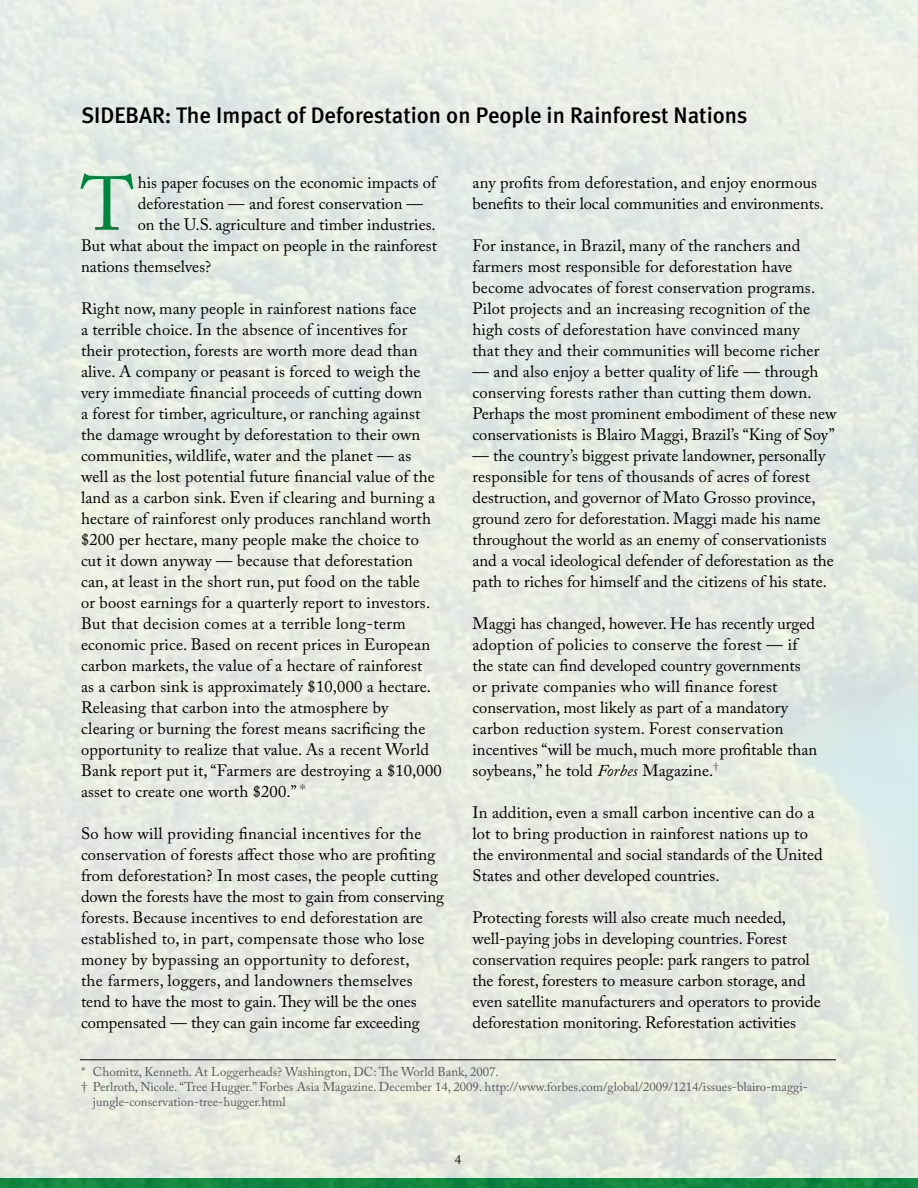
<style>
.page{position:relative;width:918px;height:1188px;background:#fff}
.page>*{position:absolute;margin:0;border:0;box-sizing:border-box;transform-origin:0 0}
.t1{font:75.6px "Adobe Caslon Pro";color:#00853f}
.t2{font:500 22.5px "Meta";color:#000}
.t3{font:16.5px/21px "Adobe Caslon Pro";letter-spacing:.01em;color:#000}
.t4{font:13.5px "Adobe Caslon Pro";color:#000}
.t5{font:12.75px "Adobe Caslon Pro";color:#58595b}
.s1{font-style:italic}
.s2{font-size:18px;color:#58595b}
</style>
<div class="page">
<img style="left:0;top:0;width:918px;height:1188px">
<hr style="left:80px;top:1059px;width:756px;height:1px;background:#000">
<h2 class="t2" style="left:81px;top:102px;width:33px">SIDEBAR</h2>
<h2 class="t2" style="left:165px;top:102px;width:584px">: The Impact of Deforestation on People in Rainforest N ations</h2>
<h1 class="t1" style="left:81px;top:159px;width:55px">T</h1>
<p class="t3" style="left:138px;top:172px;width:300px">his paper focuses on the economic impacts of</p>
<p class="t3" style="left:472px;top:172px;width:353px">any profits from deforestation, and enjoy enormous benefits to their local communities and environments.</p>
<p class="t3" style="left:472px;top:235px;width:348px">For instance, in Brazil, many of the ranchers and farmers most responsible for deforestation have become advocates of forest conservation programs.<br>Pilot projects and an increasing recognition of the high costs of deforestation have convinced many that they and their communities will become richer</p>
<p class="t3" style="left:472px;top:361px;width:366px">— and also enjoy a better quality of life — through conserving forests rather than cutting them down.<br>Perhaps the most prominent embodiment of these new conservationists is Blairo Maggi, Brazil’s “King of Soy”</p>
<p class="t3" style="left:472px;top:445px;width:363px">— the country’s biggest private landowner, personally responsible for tens of thousands of acres of forest destruction, and governor of Mato Grosso province, ground zero for deforestation. Maggi made his name throughout the world as an enemy of conservationists and a vocal ideological defender of deforestation as the path to riches for himself and the citizens of his state.</p>
<p class="t3" style="left:472px;top:613px;width:346px">Maggi has changed, however. He has recently urged adoption of policies to conserve the forest — if the state can find developed country governments or private companies who will finance forest conservation, most likely as part of a mandatory carbon reduction system. Forest conservation incentives “will be much, much more profitable than soybeans,” he told <span class="s1">Forbes</span> Magazine.<sup>†</sup></p>
<p class="t3" style="left:472px;top:802px;width:352px">In addition, even a small carbon incentive can do a lot to bring production in rainforest nations up to the environmental and social standards of the United States and other developed countries.</p>
<p class="t3" style="left:472px;top:907px;width:350px">Protecting forests will also create much needed, well-paying jobs in developing countries. Forest conservation requires people: park rangers to patrol the forest, foresters to measure carbon storage, and even satellite manufacturers and operators to provide deforestation monitoring. Reforestation activities</p>
<p class="t5" style="left:81px;top:1064px;width:419px">* Chomitz, Kenneth. At Loggerheads? Washington, DC: The World Bank, 2007.</p>
<p class="t5" style="left:81px;top:1079px;width:728px">† Perlroth, Nicole. “Tree Hugger.” Forbes Asia Magazine. December 14, 2009. http://www.forbes.com/global/2009/1214/issues-blairo-maggi-</p>
<p class="t5" style="left:93px;top:1094px;width:194px">jungle-conservation-tree-hugger.html</p>
<p class="t3" style="left:138px;top:193px;width:287px">deforestation — and forest conservation —</p>
<p class="t3" style="left:138px;top:214px;width:299px">on the U.S. agriculture and timber industries.</p>
<p class="t3" style="left:81px;top:235px;width:358px">But what about the impact on people in the rainforest</p>
<p class="t3" style="left:81px;top:256px;width:132px">nations themselves?</p>
<p class="t3" style="left:81px;top:298px;width:362px">Right now, many people in rainforest nations face<br>a terrible choice. In the absence of incentives for their protection, forests are worth more dead than alive. A company or peasant is forced to weigh the very immediate financial proceeds of cutting down<br>a forest for timber, agriculture, or ranching against the damage wrought by deforestation to their own communities, wildlife, water and the planet — as well as the lost potential future financial value of the land as a carbon sink. Even if clearing and burning a hectare of rainforest only produces ranchland worth $200 per hectare, many people make the choice to cut it down anyway — because that deforestation can, at least in the short run, put food on the table<br>or boost earnings for a quarterly report to investors.<br>But that decision comes at a terrible long-term economic price. Based on recent prices in European carbon markets, the value of a hectare of rainforest<br>as a carbon sink is approximately $10,000 a hectare.<br>Releasing that carbon into the atmosphere by clearing or burning the forest means sacrificing the opportunity to realize that value. As a recent World Bank report put it, “Farmers are destroying a $10,000 asset to create one worth $200.” <span class="s2">*</span></p>
<p class="t3" style="left:81px;top:823px;width:365px">So how will providing financial incentives for the conservation of forests affect those who are profiting from deforestation? In most cases, the people cutting down the forests have the most to gain from conserving forests. Because incentives to end deforestation are established to, in part, compensate those who lose money by bypassing an opportunity to deforest,<br>the farmers, loggers, and landowners themselves tend to have the most to gain. They will be the ones compensated — they can gain income far exceeding</p>
<p class="t4" style="left:455px;top:1152px;width:8px">4</p>
</div>
